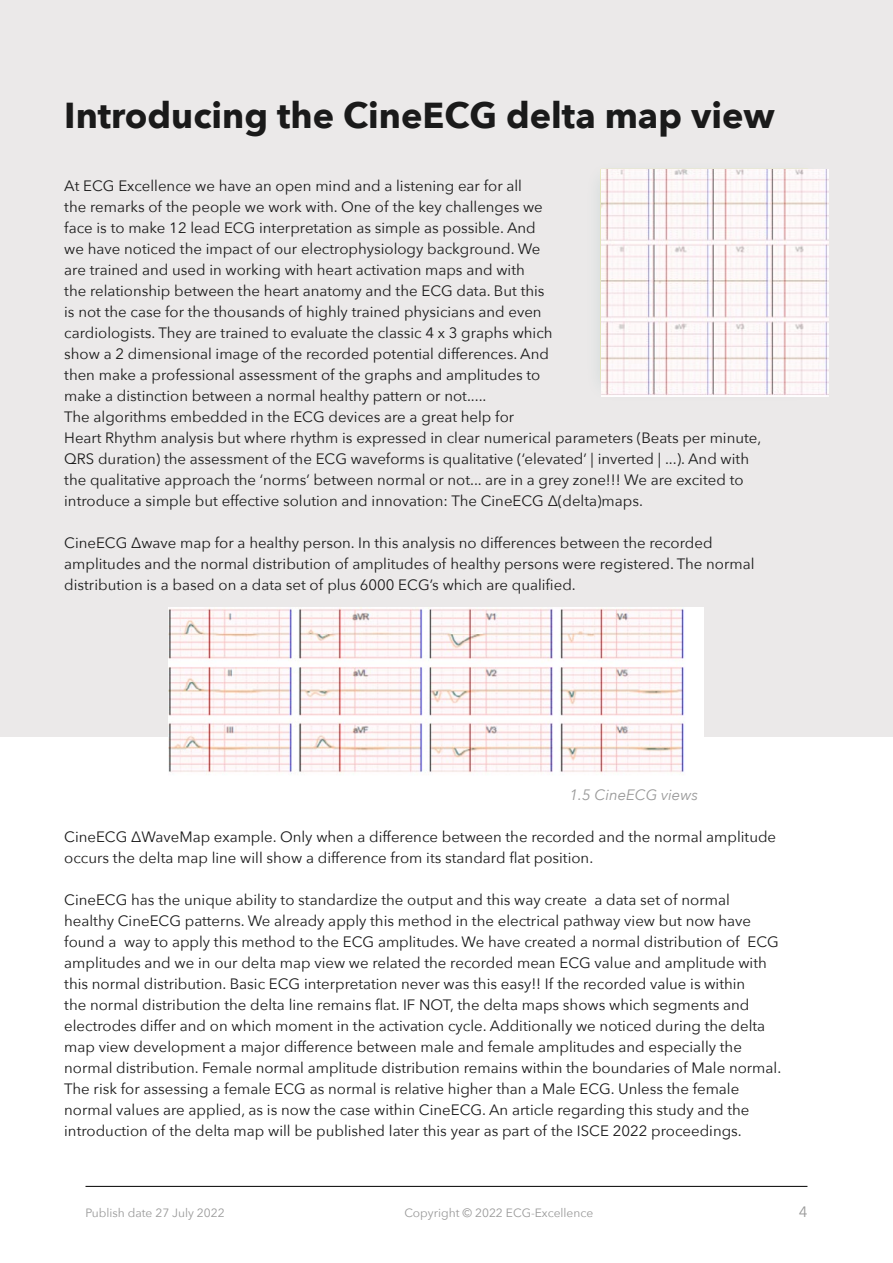
<style>
.page{position:relative;width:893px;height:1263px;background:#fff}
.page>*{position:absolute;margin:0;border:0;box-sizing:border-box;transform-origin:0 0}
.t1{font:700 36px "Avenir Next";color:#1a1a1a}
.t2{font:15px/21px "Avenir Next";color:#1a1a1a}
.t3{font:italic 15px "Avenir Next";color:#999}
.t4{font:15px "Avenir Next";color:#999}
.t5{font:12px "Avenir Next";color:#999}
</style>
<div class="page">
<div style="left:0;top:0;width:893px;height:737px;background:#ebe9e9"></div>
<div style="left:585px;top:161px;width:239px;height:243px;background:#17706e;opacity:.15"></div>
<img style="left:602px;top:170px;width:227px;height:227px">
<img style="left:169px;top:607px;width:534px;height:167px">
<hr style="left:86px;top:1186px;width:721px;height:1px;background:#000">
<h1 class="t1" style="left:64px;top:84px;width:712px">Introducing the CineECG delta map view</h1>
<p class="t2" style="left:64px;top:174px;width:699px">At ECG Excellence we have an open mind and a listening ear for all<br>the remarks of the people we work with. One of the key challenges we<br>face is to make 12 lead ECG interpretation as simple as possible. And<br>we have noticed the impact of our electrophysiology background. We<br>are trained and used in working with heart activation maps and with<br>the relationship between the heart anatomy and the ECG data. But this<br>is not the case for the thousands of highly trained physicians and even<br>cardiologists. They are trained to evaluate the classic 4 x 3 graphs which<br>show a 2 dimensional image of the recorded potential differences. And<br>then make a professional assessment of the graphs and amplitudes to<br>make a distinction between a normal healthy pattern or not.....<br>The algorithms embedded in the ECG devices are a great help for<br>Heart Rhythm analysis but where rhythm is expressed in clear numerical parameters (Beats per minute, QRS duration) the assessment of the ECG waveforms is qualitative (‘elevated’ | inverted | ...). And with the qualitative approach the ‘norms’ between normal or not... are in a grey zone!!! We are excited to introduce a simple but effective solution and innovation: The CineECG Δ(delta)maps.</p>
<p class="t2" style="left:64px;top:531px;width:692px">CineECG Δwave map for a healthy person. In this analysis no differences between the recorded amplitudes and the normal distribution of amplitudes of healthy persons were registered. The normal distribution is a based on a data set of plus 6000 ECG’s which are qualified.</p>
<p class="t3" style="left:569px;top:782px;width:130px">1.5 CineECG views</p>
<p class="t2" style="left:64px;top:825px;width:713px">CineECG ΔWaveMap example. Only when a difference between the recorded and the normal amplitude occurs the delta map line will show a difference from its standard flat position.</p>
<p class="t2" style="left:64px;top:888px;width:718px">CineECG has the unique ability to standardize the output and this way create a data set of normal healthy CineECG patterns. We already apply this method in the electrical pathway view but now have found a way to apply this method to the ECG amplitudes. We have created a normal distribution of ECG amplitudes and we in our delta map view we related the recorded mean ECG value and amplitude with this normal distribution. Basic ECG interpretation never was this easy!! If the recorded value is within<br>the normal distribution the delta line remains flat. IF NOT, the delta maps shows which segments and electrodes differ and on which moment in the activation cycle. Additionally we noticed during the delta map view development a major difference between male and female amplitudes and especially the normal distribution. Female normal amplitude distribution remains within the boundaries of Male normal.<br>The risk for assessing a female ECG as normal is relative higher than a Male ECG. Unless the female normal values are applied, as is now the case within CineECG. An article regarding this study and the introduction of the delta map will be published later this year as part of the ISCE 2022 proceedings.</p>
<p class="t5" style="left:86px;top:1202px;width:141px">Publish date 27 July 2022</p>
<p class="t5" style="left:404px;top:1202px;width:190px">Copyright © 2022 ECG-Excellence</p>
<p class="t4" style="left:799px;top:1199px;width:10px">4</p>
</div>
